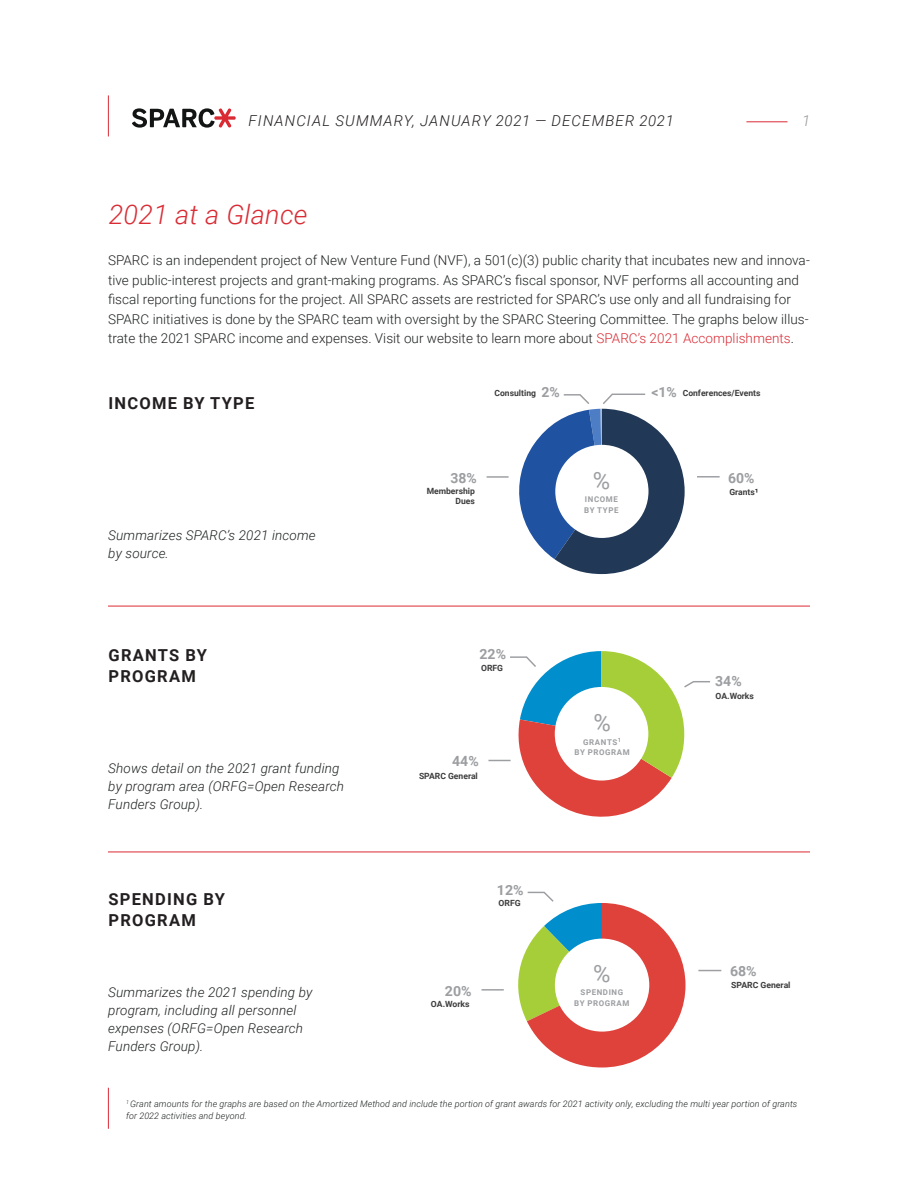
<style>
.page{position:relative;width:918px;height:1188px;background:#fff}
.page>*{position:absolute;margin:0;border:0;box-sizing:border-box;transform-origin:0 0}
.t1{font:italic 300 27px "Roboto";letter-spacing:.01em;color:#d92c35}
.t2{font:23.85px "Roboto";color:#9c9ea1}
.t3{font:700 16.5px/21px "Roboto";letter-spacing:.075em;color:#231f20}
.t4{font:italic 300 15px "Roboto";letter-spacing:.075em;color:#231f20}
.t5{font:italic 300 15px "Roboto";color:#969696}
.t6{font:700 14.1px "Roboto";color:#9c9ea1}
.t7{font:700 13.95px "Roboto";color:#9c9ea1}
.t8{font:300 13.5px/19.5px "Roboto";letter-spacing:.005em;color:#1f2222}
.t9{font:italic 300 13.5px/18px "Roboto";letter-spacing:.01em;color:#1f2222}
.t10{font:500 10.2px "Roboto";color:#1d201f}
.body{font:italic 300 9px/12px "Roboto";letter-spacing:.01em;color:#1d201f}
.t11{font:700 8.55px/10.2px "Roboto";color:#3d3d3d;text-align:right}
.t12{font:700 7.95px/10.5px "Roboto";letter-spacing:.075em;color:#9c9ea1;text-align:center}
.s1{color:#d92c35}
.s2{font-size:13.95px;color:#9c9ea1}
</style>
<div class="page">
<svg style="left:132px;top:108px;width:104px;height:20px"></svg>
<hr style="left:108px;top:95px;width:1px;height:41px;background:#d92c35">
<hr style="left:746px;top:121px;width:42px;height:1px;background:#d92c35">
<svg style="left:488px;top:651px;width:222px;height:166px"></svg>
<div style="left:555px;top:687px;width:93px;height:94px;background:#fff;border-radius:50%"></div>
<hr style="left:108px;top:606px;width:702px;height:1px;background:#da2a35">
<hr style="left:108px;top:852px;width:702px;height:1px;background:#da2a35">
<svg style="left:518px;top:891px;width:168px;height:177px"></svg>
<div style="left:555px;top:939px;width:94px;height:93px;background:#fff;border-radius:50%"></div>
<hr style="left:482px;top:989px;width:22px;height:2px;background:#9c9ea1">
<svg style="left:698px;top:970px;width:23px;height:1px"></svg>
<svg style="left:519px;top:393px;width:166px;height:181px"></svg>
<hr style="left:487px;top:476px;width:22px;height:2px;background:#9c9ea1">
<hr style="left:697px;top:476px;width:23px;height:2px;background:#9c9ea1">
<div style="left:555px;top:445px;width:94px;height:93px;background:#fff;border-radius:50%"></div>
<hr style="left:108px;top:1088px;width:1px;height:41px;background:#da2a35">
<p class="t4" style="left:249px;top:110px;width:427px">FINANCIAL SUMMARY, JANUARY 2021 — DECEMBER 2021</p>
<p class="t5" style="left:802px;top:110px;width:10px">1</p>
<p class="t1" style="left:109px;top:196px;width:200px">2021 at a Glance</p>
<p class="t8" style="left:108px;top:250px;width:703px">SPARC is an independent project of New Venture Fund (NVF), a 501(c)(3) public charity that incubates new and innova&shy;tive public-interest projects and grant-making programs. As SPARC’s fiscal sponsor, NVF performs all accounting and fiscal reporting functions for the project. All SPARC assets are restricted for SPARC’s use only and all fundraising for SPARC initiatives is done by the SPARC team with oversight by the SPARC Steering Committee. The graphs below illus&shy;trate the 2021 SPARC income and expenses. Visit our website to learn more about <span class="s1">SPARC’s 2021 Accomplishments</span>.</p>
<p class="t3" style="left:109px;top:392px;width:147px">INCOME BY TYPE</p>
<p class="t9" style="left:108px;top:526px;width:209px">Summarizes SPARC’s 2021 income by source.</p>
<p class="t3" style="left:109px;top:644px;width:100px">GRANTS BY<br>PROGRAM</p>
<p class="t9" style="left:108px;top:759px;width:237px">Shows detail on the 2021 grant funding by program area (ORFG=Open Research<br>Funders Group).</p>
<p class="t3" style="left:109px;top:888px;width:118px">SPENDING BY<br>PROGRAM</p>
<p class="t9" style="left:108px;top:982px;width:206px">Summarizes the 2021 spending by program, including all personnel expenses (ORFG=Open Research<br>Funders Group).</p>
<p class="t11" style="left:495px;top:387px;width:67px">Consulting <span class="s2">2%</span></p>
<p class="t11" style="left:651px;top:387px;width:111px"><span class="s2">&lt;1%</span> Conferences/Events</p>
<p class="t7" style="left:451px;top:468px;width:28px">38%</p>
<p class="t11" style="left:427px;top:486px;width:50px">Membership<br>Dues</p>
<p class="t2" style="left:593px;top:464px;width:19px">%</p>
<p class="t7" style="left:728px;top:468px;width:28px">60%</p>
<p class="t12" style="left:584px;top:494px;width:36px;text-align:left">INCOME<br>BY TYPE</p>
<p class="t10" style="left:755px;top:485px;width:5px">¹</p>
<p class="t11" style="left:729px;top:486px;width:27px">Grants</p>
<p class="t6" style="left:480px;top:645px;width:28px">22%</p>
<p class="t11" style="left:481px;top:662px;width:23px">ORFG</p>
<p class="t6" style="left:452px;top:752px;width:28px">44%</p>
<p class="t11" style="left:419px;top:771px;width:60px">SPARC General</p>
<p class="t7" style="left:497px;top:880px;width:28px">12%</p>
<p class="t11" style="left:499px;top:898px;width:24px">ORFG</p>
<p class="t7" style="left:445px;top:981px;width:28px">20%</p>
<p class="t11" style="left:431px;top:998px;width:40px">OA.Works</p>
<p class="t6" style="left:715px;top:671px;width:28px">34%</p>
<p class="t2" style="left:594px;top:706px;width:19px">%</p>
<p class="t12" style="left:575px;top:737px;width:57px">GRANTS<sup>1<br></sup>BY PROGRAM</p>
<p class="t11" style="left:716px;top:690px;width:40px">OA.Works</p>
<p class="t2" style="left:593px;top:957px;width:19px">%</p>
<p class="t7" style="left:730px;top:962px;width:28px">68%</p>
<p class="t12" style="left:574px;top:987px;width:57px">SPENDING<br>BY PROGRAM</p>
<p class="t11" style="left:731px;top:980px;width:61px">SPARC General</p>
<p class="body" style="left:126px;top:1098px;width:673px"><sup>1</sup> Grant amounts for the graphs are based on the Amortized Method and include the portion of grant awards for 2021 activity only, excluding the multi year portion of grants for 2022 activities and beyond.</p>
</div>
